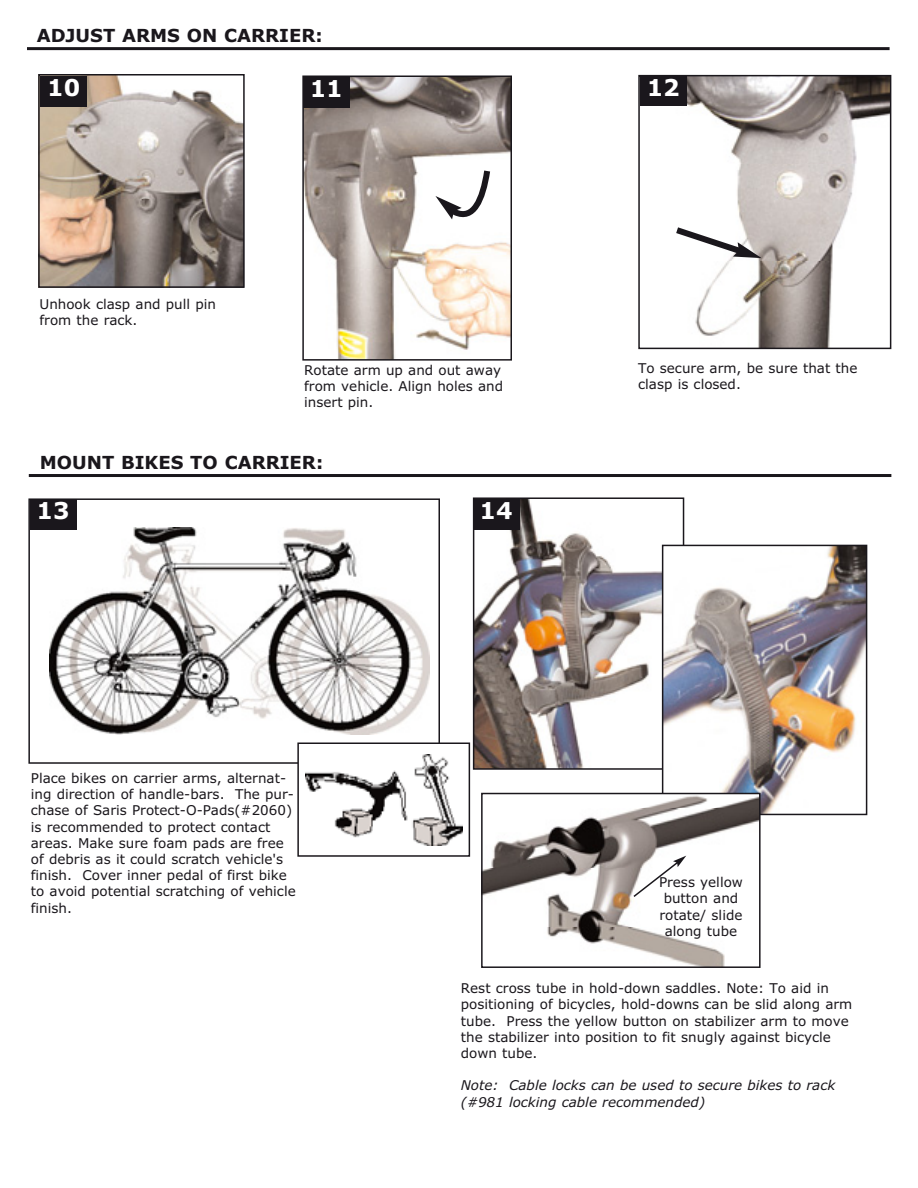
<style>
.page{position:relative;width:918px;height:1188px;background:#fff}
.page>*{position:absolute;margin:0;border:0;box-sizing:border-box;transform-origin:0 0}
.t1{font:700 23.25px "Verdana";color:#fff}
.t2{font:700 18px "Verdana";color:#1a171c}
.t3{font:13.5px/16.2px "Verdana";color:#1a171c}
.t4{font:italic 13.5px/16.2px "Verdana";color:#1a171c}
</style>
<div class="page">
<img style="left:50px;top:528px;width:379px;height:206px">
<div style="left:28px;top:498px;width:412px;height:266px;border:2px solid #1a171c"></div>
<img style="left:476px;top:500px;width:205px;height:267px">
<div style="left:473px;top:497px;width:211px;height:273px;border:2px solid #1a171c"></div>
<img style="left:665px;top:548px;width:199px;height:264px">
<div style="left:662px;top:545px;width:205px;height:270px;border:2px solid #1a171c"></div>
<img style="left:41px;top:77px;width:201px;height:208px">
<div style="left:38px;top:74px;width:207px;height:214px;border:2px solid #1a171c"></div>
<img style="left:687px;top:78px;width:201px;height:268px">
<div style="left:638px;top:75px;width:253px;height:274px;border:2px solid #1a171c"></div>
<img style="left:305px;top:78px;width:204px;height:280px">
<div style="left:302px;top:75px;width:210px;height:286px;border:2px solid #1a171c"></div>
<hr style="left:27px;top:47px;width:863px;height:3px;background:#1a171c">
<hr style="left:29px;top:474px;width:862px;height:3px;background:#1a171c">
<div style="left:298px;top:743px;width:171px;height:113px;background:#fff"></div>
<img style="left:305px;top:754px;width:158px;height:91px">
<div style="left:297px;top:742px;width:173px;height:115px;border:2px solid #1a171c"></div>
<div style="left:40px;top:76px;width:47px;height:31px;background:#1a171c"></div>
<div style="left:303px;top:77px;width:47px;height:31px;background:#1a171c"></div>
<div style="left:640px;top:76px;width:47px;height:30px;background:#1a171c"></div>
<div style="left:30px;top:499px;width:46px;height:31px;background:#1a171c"></div>
<div style="left:473px;top:499px;width:46px;height:31px;background:#1a171c"></div>
<img style="left:484px;top:796px;width:274px;height:169px">
<div style="left:481px;top:793px;width:280px;height:175px;border:2px solid #1a171c"></div>
<svg style="left:632px;top:856px;width:54px;height:43px"></svg>
<svg style="left:435px;top:164px;width:59px;height:57px"></svg>
<svg style="left:676px;top:223px;width:86px;height:36px"></svg>
<h2 class="t2" style="left:37px;top:25px;width:287px">ADJUST ARMS ON CARRIER:</h2>
<h1 class="t1" style="left:47px;top:74px;width:35px">10</h1>
<h1 class="t1" style="left:310px;top:75px;width:35px">11</h1>
<h1 class="t1" style="left:647px;top:74px;width:35px">12</h1>
<p class="t3" style="left:39px;top:297px;width:178px">Unhook clasp and pull pin from the rack.</p>
<p class="t3" style="left:304px;top:363px;width:200px">Rotate arm up and out away from vehicle. Align holes and insert pin.</p>
<p class="t3" style="left:638px;top:361px;width:221px">To secure arm, be sure that the clasp is closed.</p>
<h2 class="t2" style="left:40px;top:452px;width:285px">MOUNT BIKES TO CARRIER:</h2>
<h1 class="t1" style="left:36px;top:498px;width:35px">13</h1>
<h1 class="t1" style="left:480px;top:498px;width:35px">14</h1>
<p class="t3" style="left:31px;top:771px;width:266px">Place bikes on carrier arms, alternat&shy;ing direction of handle-bars. The pur&shy;chase of Saris Protect-O-Pads(#2060) is recommended to protect contact areas. Make sure foam pads are free of debris as it could scratch vehicle's finish. Cover inner pedal of first bike to avoid potential scratching of vehicle finish.</p>
<p class="t3" style="left:659px;top:875px;width:85px;text-align:center">Press yellow button and rotate/ slide along tube</p>
<p class="t3" style="left:461px;top:981px;width:393px">Rest cross tube in hold-down saddles. Note: To aid in positioning of bicycles, hold-downs can be slid along arm tube. Press the yellow button on stabilizer arm to move the stabilizer into position to fit snugly against bicycle down tube.</p>
<p class="t4" style="left:461px;top:1079px;width:376px">Note: Cable locks can be used to secure bikes to rack (#981 locking cable recommended)</p>
</div>
